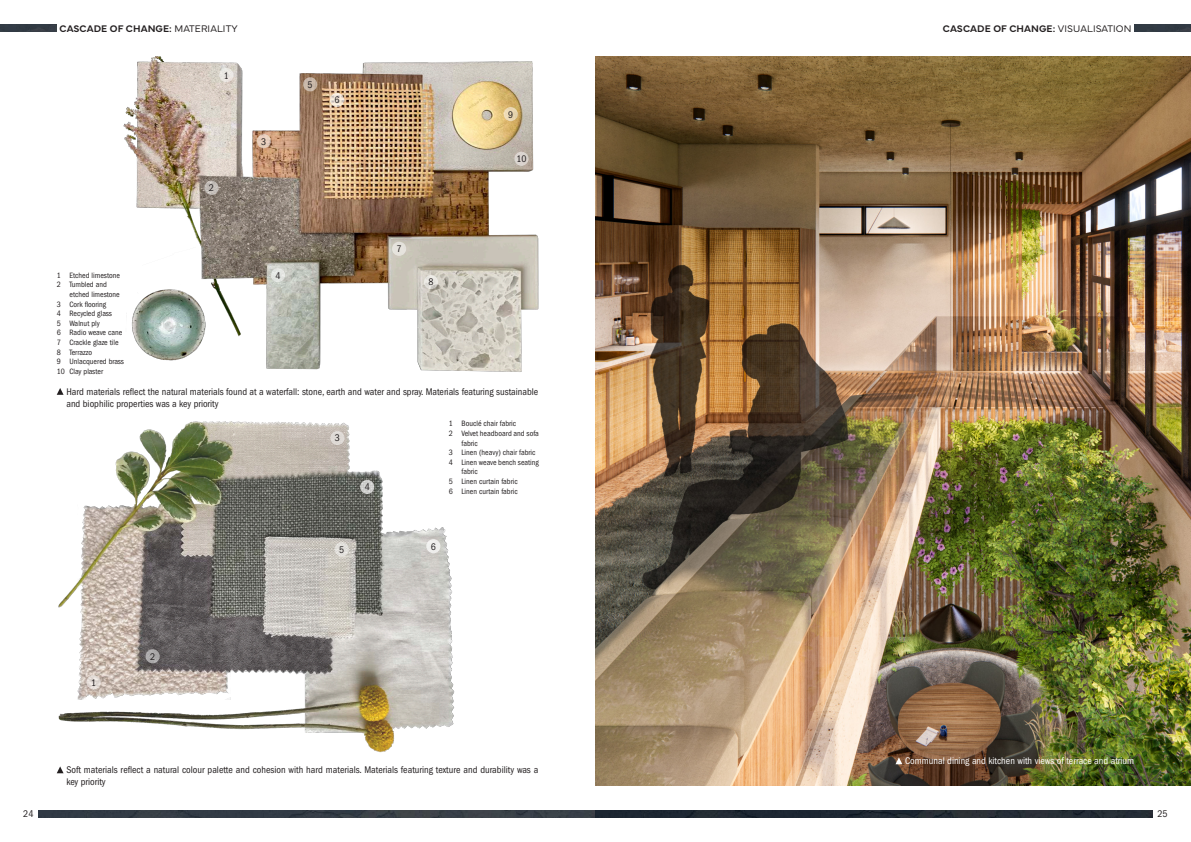
<style>
.page{position:relative;width:1191px;height:842px;background:#fff}
.page>*{position:absolute;margin:0;border:0;box-sizing:border-box;transform-origin:0 0}
.t1{font:condensed 10px/12px "Franklin Gothic LT Pro";color:#231f20}
.t2{font:600 10px "Mundial";letter-spacing:.01em;color:#231f20}
.t3{font:condensed 10px "Franklin Gothic LT Pro";color:#fff}
.t4{font:condensed 9.9px "Franklin Gothic LT Pro";color:#231f20}
.t5{font:condensed 8px/9.6px "Franklin Gothic LT Pro";color:#231f20}
.s1{font-weight:300}
</style>
<div class="page">
<img style="left:1134px;top:25px;width:57px;height:7px">
<div style="left:38px;top:810px;width:557px;height:7px;background:#343c46"></div>
<img style="left:0;top:25px;width:57px;height:7px">
<img style="left:595px;top:57px;width:596px;height:728px">
<img style="left:123px;top:57px;width:416px;height:315px">
<img style="left:58px;top:421px;width:397px;height:331px">
<svg style="left:57px;top:388px;width:7px;height:7px"></svg>
<svg style="left:57px;top:766px;width:7px;height:7px"></svg>
<div style="left:219px;top:68px;width:14px;height:14px;background:#ebe7e2;border-radius:50%"></div>
<svg style="left:204px;top:181px;width:15px;height:14px"></svg>
<div style="left:257px;top:134px;width:14px;height:14px;background:#e6cebb;border-radius:50%"></div>
<div style="left:271px;top:268px;width:14px;height:14px;background:#e2e4e1;border-radius:50%"></div>
<div style="left:303px;top:77px;width:14px;height:14px;background:#c8b7a9;border-radius:50%"></div>
<svg style="left:330px;top:93px;width:14px;height:14px"></svg>
<div style="left:392px;top:242px;width:14px;height:14px;background:#e6e3dd;border-radius:50%"></div>
<svg style="left:424px;top:275px;width:14px;height:14px"></svg>
<svg style="left:503px;top:107px;width:15px;height:14px"></svg>
<div style="left:514px;top:152px;width:14px;height:14px;background:#dad4ce;border-radius:50%"></div>
<svg style="left:86px;top:675px;width:15px;height:14px"></svg>
<div style="left:146px;top:649px;width:14px;height:14px;background:#acaaaa;border-radius:50%"></div>
<div style="left:330px;top:431px;width:14px;height:14px;background:#dfdad6;border-radius:50%"></div>
<svg style="left:360px;top:480px;width:14px;height:14px"></svg>
<svg style="left:334px;top:542px;width:15px;height:14px"></svg>
<div style="left:426px;top:539px;width:14px;height:14px;background:#efeeed;border-radius:50%"></div>
<svg style="left:895px;top:757px;width:7px;height:7px"></svg>
<img style="left:595px;top:810px;width:557px;height:7px">
<p class="t2" style="left:60px;top:20px;width:179px">CASCADE OF CHANGE: <span class="s1">MATERIALITY</span></p>
<p class="t2" style="left:943px;top:20px;width:190px">CASCADE OF CHANGE: <span class="s1">VISUALISATION</span></p>
<p class="t5" style="left:57px;top:270px;width:65px">1 Etched limestone</p>
<p class="t5" style="left:69px;top:280px;width:52px;text-indent:-13px">2 Tumbled and etched limestone</p>
<p class="t5" style="left:57px;top:299px;width:51px">3 Cork flooring</p>
<p class="t5" style="left:57px;top:309px;width:57px">4 Recycled glass</p>
<p class="t5" style="left:57px;top:318px;width:44px">5 Walnut ply</p>
<p class="t5" style="left:57px;top:328px;width:67px">6 Radio weave cane</p>
<p class="t5" style="left:57px;top:338px;width:63px">7 Crackle glaze tile</p>
<p class="t5" style="left:57px;top:347px;width:37px">8 Terrazzo</p>
<p class="t5" style="left:57px;top:357px;width:69px">9 Unlacquered brass</p>
<p class="t5" style="left:57px;top:366px;width:48px">10 Clay plaster</p>
<p class="t4" style="left:224px;top:70px;width:7px">1</p>
<p class="t1" style="left:209px;top:182px;width:7px">2</p>
<p class="t1" style="left:261px;top:135px;width:7px">3</p>
<p class="t4" style="left:308px;top:79px;width:7px">5</p>
<p class="t4" style="left:334px;top:94px;width:7px">6</p>
<p class="t4" style="left:275px;top:270px;width:7px">4</p>
<p class="t4" style="left:396px;top:243px;width:7px">7</p>
<p class="t4" style="left:428px;top:277px;width:7px">8</p>
<p class="t4" style="left:508px;top:109px;width:7px">9</p>
<p class="t4" style="left:516px;top:153px;width:12px">10</p>
<p class="t1" style="left:66px;top:386px;width:473px">Hard materials reflect the natural materials found at a waterfall: stone, earth and water and spray. Materials featuring sustainable and biophilic properties was a key priority</p>
<p class="t4" style="left:91px;top:677px;width:7px">1</p>
<p class="t1" style="left:150px;top:650px;width:7px">2</p>
<p class="t1" style="left:335px;top:432px;width:7px">3</p>
<p class="t4" style="left:365px;top:481px;width:7px">4</p>
<p class="t5" style="left:449px;top:419px;width:69px">1 Bouclé chair fabric</p>
<p class="t5" style="left:461px;top:429px;width:79px;text-indent:-13px">2 Velvet headboard and sofa fabric</p>
<p class="t5" style="left:449px;top:448px;width:88px">3 Linen (heavy) chair fabric</p>
<p class="t5" style="left:461px;top:457px;width:79px;text-indent:-13px">4 Linen weave bench seating fabric</p>
<p class="t5" style="left:449px;top:477px;width:70px">5 Linen curtain fabric</p>
<p class="t5" style="left:449px;top:486px;width:70px">6 Linen curtain fabric</p>
<p class="t4" style="left:339px;top:544px;width:7px">5</p>
<p class="t4" style="left:431px;top:541px;width:7px">6</p>
<p class="t1" style="left:66px;top:764px;width:473px">Soft materials reflect a natural colour palette and cohesion with hard materials. Materials featuring texture and durability was a key priority</p>
<p class="t3" style="left:905px;top:755px;width:230px">Communal dining and kitchen with views of terrace and atrium</p>
<p class="t1" style="left:23px;top:808px;width:12px">24</p>
<p class="t1" style="left:1157px;top:808px;width:12px">25</p>
</div>
